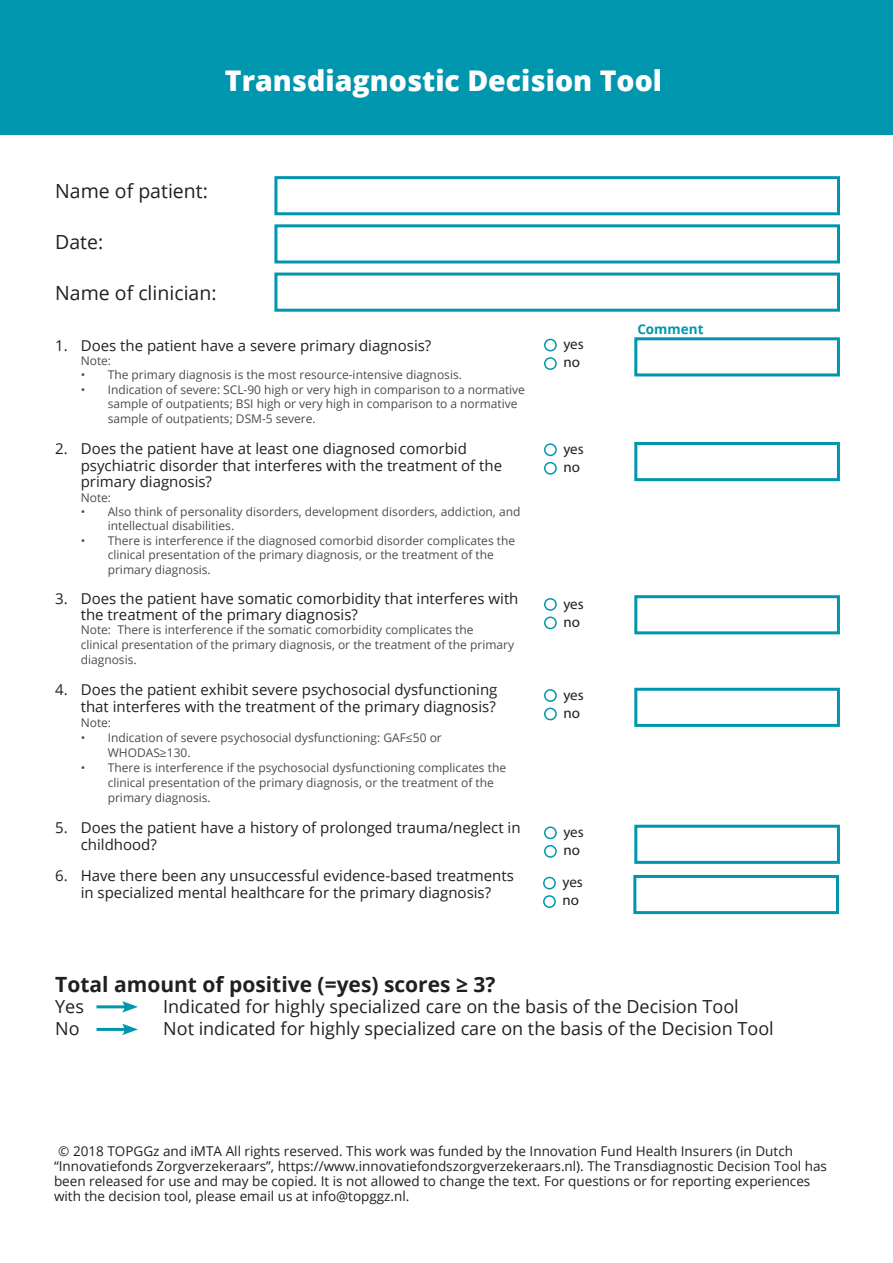
<style>
.page{position:relative;width:893px;height:1263px;background:#fff}
.page>*{position:absolute;margin:0;border:0;box-sizing:border-box;transform-origin:0 0}
.t1{font:800 28.5px "Open Sans";color:#fff}
.t2{font:700 21px "Open Sans";color:#231f20}
.t3{font:19.5px "Open Sans";color:#231f20}
.t4{font:18px "Open Sans";color:#231f20}
.t5{font:15px/16.5px "Open Sans";color:#231f20}
.t6{font:15px/18px "Myriad Pro";color:#231f20}
.t7{font:13.5px/15px "Open Sans";color:#231f20}
.t8{font:700 13.5px "Open Sans";color:#0097ae}
.t9{font:12px/14.4px "Open Sans";color:#4b4c4d}
</style>
<div class="page">
<div style="left:0;top:0;width:893px;height:134px;background:#0097ae"></div>
<div style="left:544px;top:339px;width:13px;height:12px;border:2px solid #0097ae;border-radius:50%"></div>
<div style="left:544px;top:357px;width:13px;height:13px;border:2px solid #0097ae;border-radius:50%"></div>
<div style="left:634px;top:337px;width:206px;height:39px;background:#fff;border:3px solid #0097ae"></div>
<div style="left:634px;top:442px;width:206px;height:39px;background:#fff;border:3px solid #0097ae"></div>
<div style="left:634px;top:595px;width:206px;height:39px;background:#fff;border:3px solid #0097ae"></div>
<div style="left:634px;top:688px;width:206px;height:39px;background:#fff;border:3px solid #0097ae"></div>
<div style="left:634px;top:825px;width:206px;height:39px;background:#fff;border:3px solid #0097ae"></div>
<div style="left:544px;top:443px;width:13px;height:13px;border:2px solid #0097ae;border-radius:50%"></div>
<div style="left:544px;top:462px;width:13px;height:13px;border:2px solid #0097ae;border-radius:50%"></div>
<div style="left:544px;top:598px;width:13px;height:13px;border:2px solid #0097ae;border-radius:50%"></div>
<div style="left:544px;top:616px;width:13px;height:13px;border:2px solid #0097ae;border-radius:50%"></div>
<div style="left:544px;top:689px;width:13px;height:13px;border:2px solid #0097ae;border-radius:50%"></div>
<div style="left:544px;top:708px;width:13px;height:12px;border:2px solid #0097ae;border-radius:50%"></div>
<div style="left:544px;top:826px;width:13px;height:13px;border:2px solid #0097ae;border-radius:50%"></div>
<div style="left:544px;top:845px;width:13px;height:13px;border:2px solid #0097ae;border-radius:50%"></div>
<div style="left:274px;top:176px;width:566px;height:39px;background:#fff;border:3px solid #0097ae"></div>
<div style="left:274px;top:224px;width:566px;height:39px;background:#fff;border:3px solid #0097ae"></div>
<div style="left:274px;top:273px;width:566px;height:39px;background:#fff;border:3px solid #0097ae"></div>
<hr style="left:97px;top:1005px;width:31px;height:3px;background:#0097ae">
<svg style="left:122px;top:1001px;width:16px;height:12px"></svg>
<hr style="left:97px;top:1028px;width:31px;height:3px;background:#0097ae">
<svg style="left:122px;top:1023px;width:16px;height:12px"></svg>
<div style="left:633px;top:875px;width:206px;height:39px;background:#fff;border:3px solid #0097ae"></div>
<div style="left:543px;top:877px;width:13px;height:12px;border:2px solid #0097ae;border-radius:50%"></div>
<div style="left:543px;top:895px;width:13px;height:13px;border:2px solid #0097ae;border-radius:50%"></div>
<h1 class="t1" style="left:225px;top:59px;width:439px">Transdiagnostic Decision Tool</h1>
<h3 class="t3" style="left:55px;top:178px;width:154px">Name of patient:</h3>
<h3 class="t3" style="left:55px;top:229px;width:50px">Date:</h3>
<h3 class="t3" style="left:55px;top:280px;width:163px">Name of clinician:</h3>
<p class="t8" style="left:637px;top:319px;width:68px">Comment</p>
<p class="t5" style="left:55px;top:336px;width:378px">1. Does the patient have a severe primary diagnosis?</p>
<p class="t9" style="left:81px;top:353px;width:32px">Note:</p>
<p class="t9" style="left:81px;top:368px;width:383px">• The primary diagnosis is the most resource-intensive diagnosis.</p>
<p class="t9" style="left:108px;top:382px;width:419px;text-indent:-27px">• Indication of severe: SCL-90 high or very high in comparison to a normative sample of outpatients; BSI high or very high in comparison to a normative sample of outpatients; DSM-5 severe.</p>
<p class="t5" style="left:81px;top:440px;width:423px;text-indent:-26px">2. Does the patient have at least one diagnosed comorbid psychiatric disorder that interferes with the treatment of the primary diagnosis?</p>
<p class="t9" style="left:81px;top:490px;width:32px">Note:</p>
<p class="t9" style="left:108px;top:504px;width:414px;text-indent:-27px">• Also think of personality disorders, development disorders, addiction, and intellectual disabilities.</p>
<p class="t9" style="left:108px;top:533px;width:409px;text-indent:-27px">• There is interference if the diagnosed comorbid disorder complicates the clinical presentation of the primary diagnosis, or the treatment of the primary diagnosis.</p>
<p class="t5" style="left:81px;top:589px;width:439px;text-indent:-26px">3. Does the patient have somatic comorbidity that interferes with the treatment of the primary diagnosis?</p>
<p class="t9" style="left:81px;top:622px;width:435px">Note: There is interference if the somatic comorbidity complicates the clinical presentation of the primary diagnosis, or the treatment of the primary diagnosis.</p>
<p class="t5" style="left:55px;top:681px;width:444px;text-align:right">4. Does the patient exhibit severe psychosocial dysfunctioning that interferes with the treatment of the primary diagnosis?</p>
<p class="t9" style="left:81px;top:715px;width:32px">Note:</p>
<p class="t9" style="left:108px;top:730px;width:336px;line-height:15px;text-indent:-27px">• Indication of severe psychosocial dysfunctioning: GAF≤50 or<br>WHODAS≥130.</p>
<p class="t9" style="left:108px;top:760px;width:400px;line-height:15px;text-indent:-27px">• There is interference if the psychosocial dysfunctioning complicates the clinical presentation of the primary diagnosis, or the treatment of the primary diagnosis.</p>
<p class="t5" style="left:81px;top:819px;width:441px;text-indent:-26px">5. Does the patient have a history of prolonged trauma/neglect in childhood?</p>
<p class="t5" style="left:55px;top:867px;width:460px;text-align:center">6. Have there been any unsuccessful evidence-based treatments in specialized mental healthcare for the primary diagnosis?</p>
<p class="t6" style="left:563px;top:335px;width:22px">yes no</p>
<p class="t6" style="left:563px;top:440px;width:22px">yes no</p>
<p class="t6" style="left:563px;top:594px;width:22px">yes no</p>
<p class="t6" style="left:563px;top:685px;width:22px">yes no</p>
<p class="t6" style="left:563px;top:823px;width:22px">yes no</p>
<p class="t6" style="left:562px;top:873px;width:22px">yes no</p>
<h2 class="t2" style="left:55px;top:969px;width:442px">Total amount of positive (=yes) scores ≥ 3?</h2>
<h3 class="t4" style="left:55px;top:994px;width:30px">Yes</h3>
<h3 class="t4" style="left:163px;top:994px;width:577px">Indicated for highly specialized care on the basis of the Decision Tool</h3>
<h3 class="t4" style="left:55px;top:1016px;width:26px">No</h3>
<h3 class="t4" style="left:163px;top:1016px;width:612px">Not indicated for highly specialized care on the basis of the Decision Tool</h3>
<p class="t7" style="left:54px;top:1143px;width:774px;text-indent:4px">© 2018 TOPGGz and iMTA All rights reserved. This work was funded by the Innovation Fund Health Insurers (in Dutch “Innovatiefonds Zorgverzekeraars”, https://www.innovatiefondszorgverzekeraars.nl). The Transdiagnostic Decision Tool has been released for use and may be copied. It is not allowed to change the text. For questions or for reporting experiences with the decision tool, please email us at info@topggz.nl.</p>
</div>
